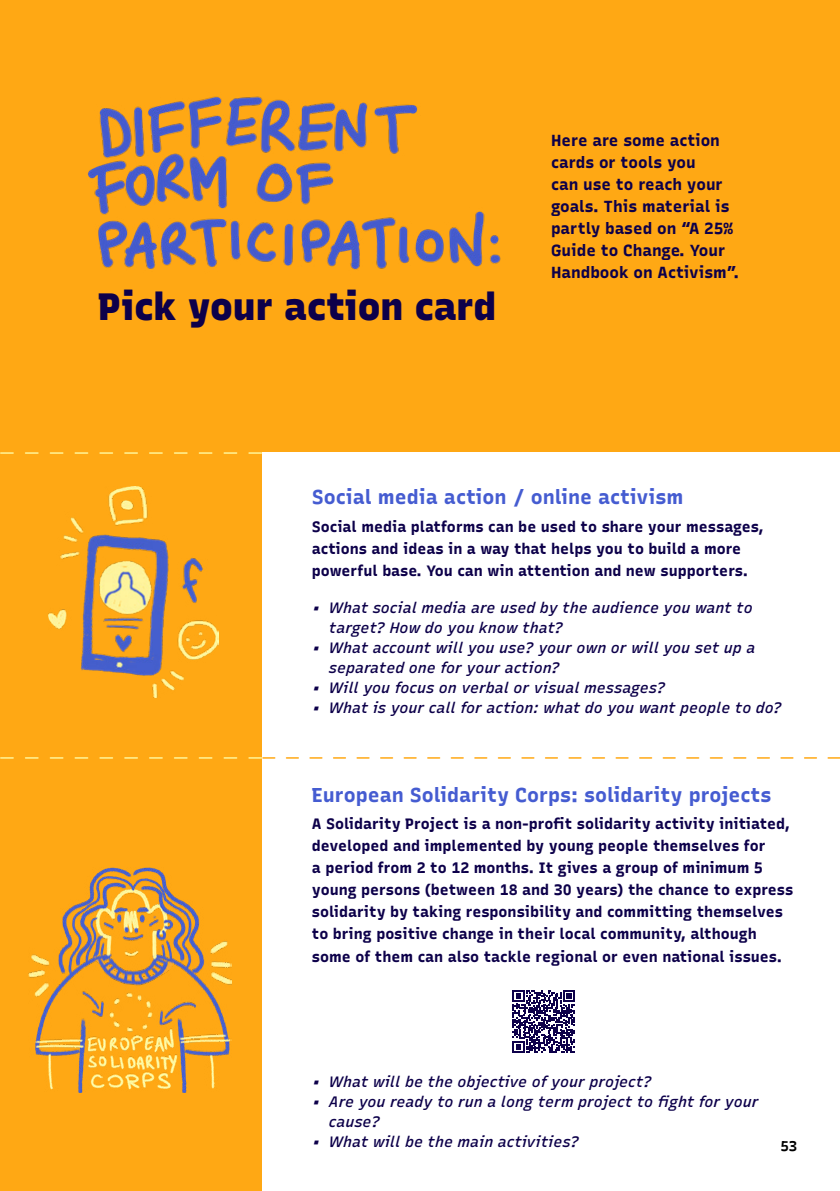
<style>
.page{position:relative;width:840px;height:1191px;background:#fff}
.page>*{position:absolute;margin:0;border:0;box-sizing:border-box;transform-origin:0 0}
.t1{font:300 38px "Recursive Sans Linear";color:#0d004a}
.t2{font:300 20px "Recursive Sans Linear";color:#455cd1}
.t3{font:300 16px/22px "Recursive Sans Linear";color:#0d004a}
.t4{font:300 15px/22px "Recursive Sans Linear";color:#0d004a}
.t5{font:300 14px "Recursive Sans Linear";color:#000}
</style>
<div class="page">
<div style="left:0;top:0;width:839px;height:1191px;background:#ffa814"></div>
<img style="left:48px;top:486px;width:170px;height:211px">
<img style="left:28px;top:867px;width:203px;height:225px">
<div style="left:263px;top:452px;width:576px;height:739px;background:#fff"></div>
<img style="left:87px;top:96px;width:414px;height:174px">
<svg style="left:512px;top:990px;width:62px;height:62px"></svg>
<svg style="left:1px;top:757px;width:838px;height:1px"></svg>
<svg style="left:1px;top:452px;width:260px;height:2px"></svg>
<h1 class="t1" style="left:98px;top:277px;width:399px">Pick your action card</h1>
<p class="t3" style="left:550px;top:128px;width:189px">Here are some action cards or tools you<br>can use to reach your goals. This material is partly based on “A 25%<br>Guide to Change. Your<br>Handbook on Activism”.</p>
<h2 class="t2" style="left:311px;top:482px;width:373px">Social media action / online activism</h2>
<p class="t4" style="left:311px;top:515px;width:453px">Social media platforms can be used to share your messages, actions and ideas in a way that helps you to build a more powerful base. You can win attention and new supporters.</p>
<p class="t4" style="left:329px;top:597px;width:425px;line-height:20px;text-indent:-17px">• What social media are used by the audience you want to target? How do you know that?</p>
<p class="t4" style="left:329px;top:637px;width:428px;line-height:20px;text-indent:-17px">• What account will you use? your own or will you set up a separated one for your action?</p>
<p class="t4" style="left:311px;top:676px;width:355px">• Will you focus on verbal or visual messages?</p>
<p class="t4" style="left:311px;top:696px;width:471px">• What is your call for action: what do you want people to do?</p>
<h2 class="t2" style="left:311px;top:779px;width:461px">European Solidarity Corps: solidarity projects</h2>
<p class="t4" style="left:311px;top:812px;width:483px">A Solidarity Project is a non-profit solidarity activity initiated, developed and implemented by young people themselves for<br>a period from 2 to 12 months. It gives a group of minimum 5 young persons (between 18 and 30 years) the chance to express solidarity by taking responsibility and committing themselves to bring positive change in their local community, although some of them can also tackle regional or even national issues.</p>
<p class="t4" style="left:311px;top:1069px;width:341px">• What will be the objective of your project?</p>
<p class="t4" style="left:329px;top:1090px;width:431px;line-height:20px;text-indent:-17px">• Are you ready to run a long term project to fight for your cause?</p>
<p class="t4" style="left:311px;top:1129px;width:268px">• What will be the main activities?</p>
<p class="t5" style="left:780px;top:1135px;width:18px">53</p>
</div>
